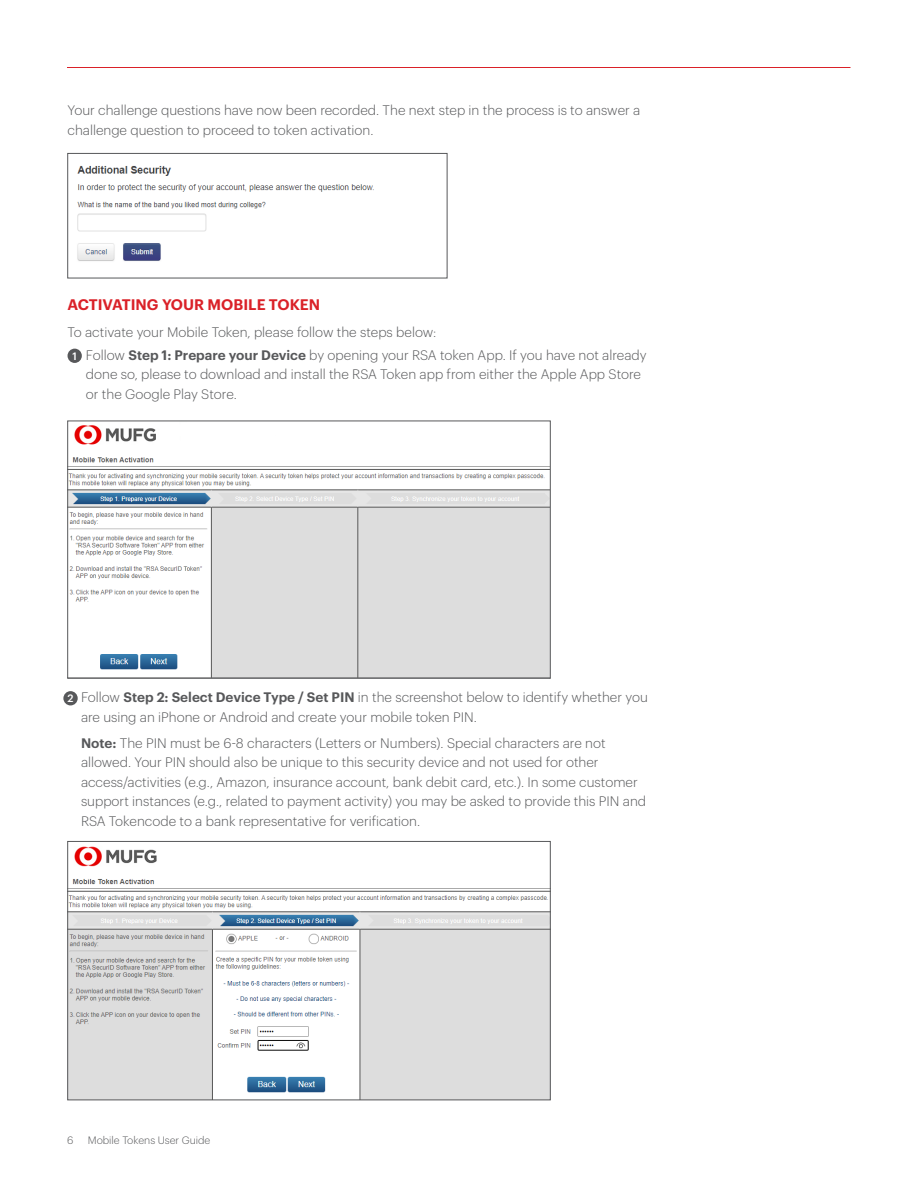
<style>
.page{position:relative;width:918px;height:1188px;background:#fff}
.page>*{position:absolute;margin:0;border:0;box-sizing:border-box;transform-origin:0 0}
.t1{font:600 15px "Graphik";color:#da2128}
.Body_Copy_9_13_-_INDENTED{font:300 13.5px/19.5px "Graphik";color:#57585a}
.Body_Copy_9_13{font:300 13.5px/19.5px "Graphik";color:#57585a}
.t2{font:300 10.5px "Graphik";color:#57585a}
.s1{font-weight:500;font-size:10.5px;color:#fff}
.s2{font-weight:600}
</style>
<div class="page">
<div style="left:68px;top:349px;width:14px;height:14px;background:#57585a;border-radius:50%"></div>
<hr style="left:67px;top:67px;width:783px;height:1px;background:#da2128">
<img style="left:77px;top:166px;width:297px;height:95px">
<div style="left:68px;top:153px;width:379px;height:125px;border:1px solid #57585a"></div>
<img style="left:70px;top:425px;width:478px;height:252px">
<div style="left:68px;top:421px;width:482px;height:258px;border:1px solid #57585a"></div>
<div style="left:63px;top:691px;width:15px;height:14px;background:#57585a;border-radius:50%"></div>
<img style="left:70px;top:846px;width:478px;height:252px">
<div style="left:68px;top:841px;width:482px;height:259px;border:1px solid #57585a"></div>
<p class="Body_Copy_9_13" style="left:68px;top:100px;width:574px">Your challenge questions have now been recorded. The next step in the process is to answer a challenge question to proceed to token activation.</p>
<p class="t1" style="left:68px;top:293px;width:254px">ACTIVATING YOUR MOBILE TOKEN</p>
<p class="Body_Copy_9_13" style="left:68px;top:321px;width:370px">To activate your Mobile Token, please follow the steps below:</p>
<p class="Body_Copy_9_13_-_INDENTED" style="left:86px;top:344px;width:562px;text-indent:-14px"><span class="s1">1</span> Follow <span class="s2">Step 1: Prepare your Device</span> by opening your RSA token App. If you have not already done so, please to download and install the RSA Token app from either the Apple App Store or the Google Play Store.</p>
<p class="Body_Copy_9_13_-_INDENTED" style="left:81px;top:687px;width:568px;text-indent:-14px"><span class="s1">2</span> Follow <span class="s2">Step 2: Select Device Type / Set PIN</span> in the screenshot below to identify whether you are using an iPhone or Android and create your mobile token PIN.</p>
<p class="Body_Copy_9_13_-_INDENTED" style="left:81px;top:732px;width:567px"><span class="s2">Note:</span> The PIN must be 6-8 characters (Letters or Numbers). Special characters are not allowed. Your PIN should also be unique to this security device and not used for other access/activities (e.g., Amazon, insurance account, bank debit card, etc.). In some customer support instances (e.g., related to payment activity) you may be asked to provide this PIN and RSA Tokencode to a bank representative for verification.</p>
<p class="t2" style="left:67px;top:1133px;width:8px">6</p>
<p class="t2" style="left:88px;top:1133px;width:124px">Mobile Tokens User Guide</p>
</div>
